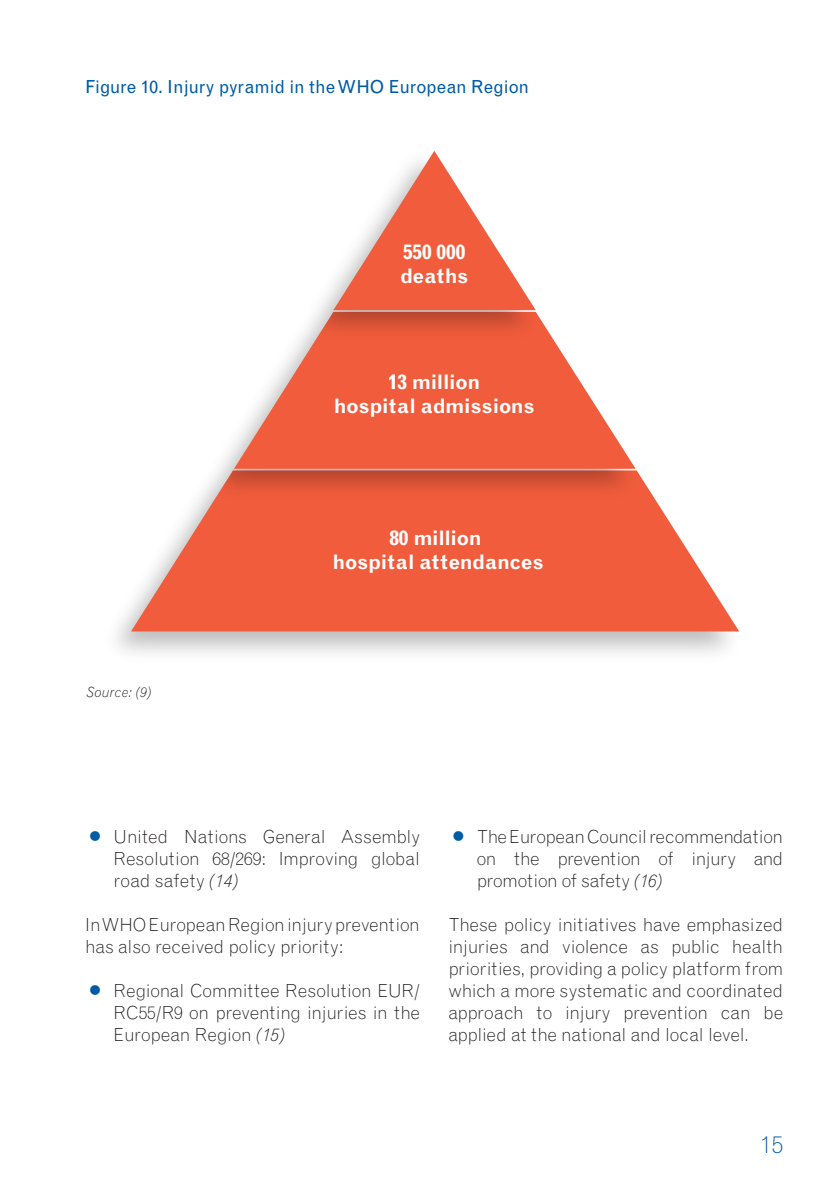
<style>
.page{position:relative;width:840px;height:1191px;background:#fff}
.page>*{position:absolute;margin:0;border:0;box-sizing:border-box;transform-origin:0 0}
.t1{font:300 24px "Grotesque";color:#015ca7}
.t2{font:700 20px/24px "Grotesque";letter-spacing:-.005em;color:#fff;text-align:center}
.t3{font:300 18px/22px "Grotesque";letter-spacing:-.01em;color:#231f20;text-align:justify}
.t4{font:18px "Grotesque";letter-spacing:-.005em;color:#015ca7}
.t5{font:italic 300 14px "Grotesque";color:#231f20}
.s1{font-size:40px;color:#015ca7}
.s2{font-style:italic}
</style>
<div class="page">
<svg style="left:131px;top:489px;width:607px;height:142px;background:#f2755a"></svg>
<img style="left:195px;top:445px;width:454px;height:62px">
<svg style="left:234px;top:333px;width:401px;height:136px;fill:#f15c3c"></svg>
<img style="left:294px;top:287px;width:255px;height:62px">
<svg style="left:333px;top:151px;width:202px;height:159px"></svg>
<p class="t4" style="left:85px;top:76px;width:445px">Figure 10. Injury pyramid in the WHO European Region</p>
<p class="t2" style="left:400px;top:240px;width:70px;text-align:left">550 000 deaths</p>
<p class="t2" style="left:334px;top:370px;width:202px">13 million<br>hospital admissions</p>
<p class="t5" style="left:86px;top:684px;width:66px">Source: (9)</p>
<p class="t2" style="left:332px;top:526px;width:212px">80 million<br>hospital attendances</p>
<p class="t3" style="left:113px;top:826px;width:308px;text-indent:-28px"><span class="s1">•</span> United Nations General Assembly Resolution 68/269: Improving global road safety <span class="s2">(14)</span></p>
<p class="t3" style="left:85px;top:914px;width:336px">In WHO European Region injury prevention has also received policy priority:</p>
<p class="t3" style="left:113px;top:980px;width:308px;text-indent:-28px"><span class="s1">•</span> Regional Committee Resolution EUR/ RC55/R9 on preventing injuries in the European Region <span class="s2">(15)</span></p>
<p class="t3" style="left:476px;top:826px;width:308px;text-indent:-28px"><span class="s1">•</span> The European Council recommendation on the prevention of injury and promotion of safety <span class="s2">(16)</span></p>
<p class="t3" style="left:448px;top:914px;width:336px">These policy initiatives have emphasized injuries and violence as public health priorities, providing a policy platform from which a more systematic and coordinated approach to injury prevention can be applied at the national and local level.</p>
<h1 class="t1" style="left:759px;top:1130px;width:24px">15</h1>
</div>
